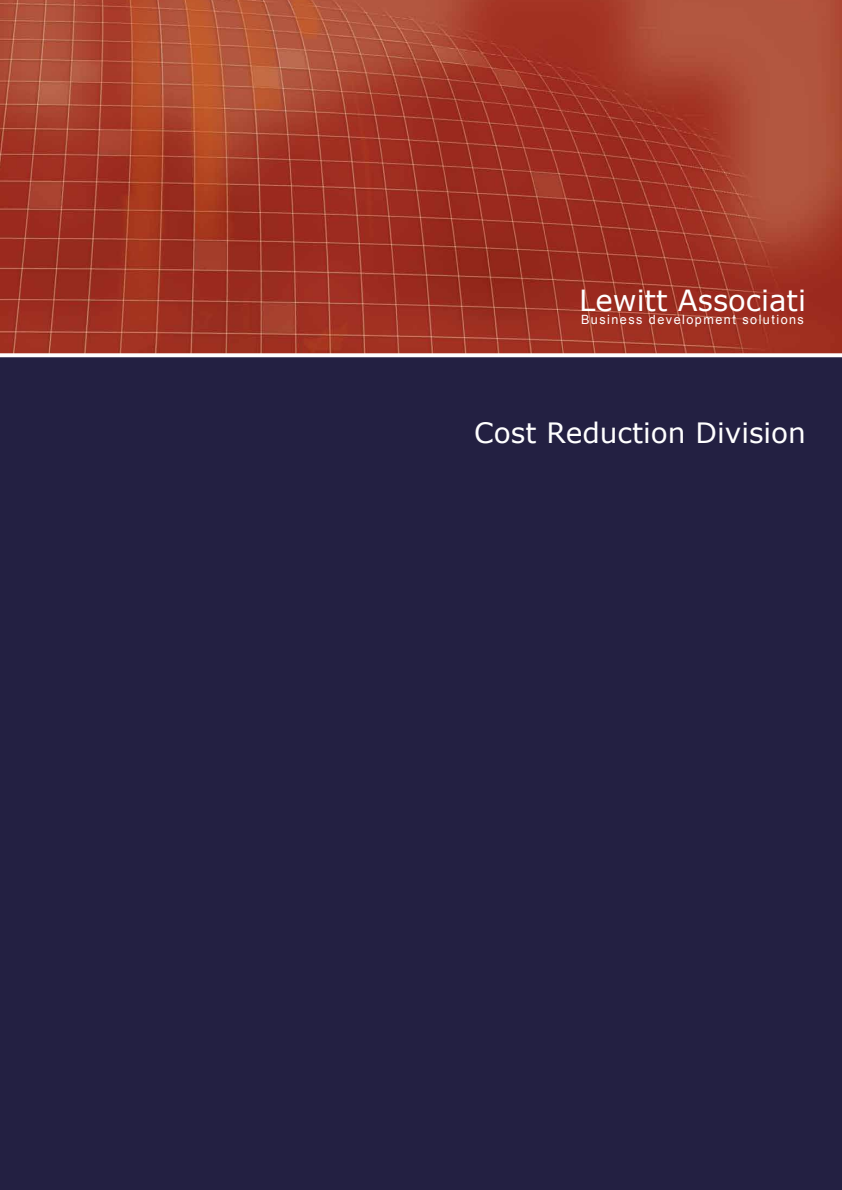
<style>
.page{position:relative;width:842px;height:1190px;background:#fff}
.page>*{position:absolute;margin:0;border:0;box-sizing:border-box;transform-origin:0 0}
.t1{font:29.2px "Verdana";color:#fff}
.t2{font:28px "Verdana";color:#fff}
.t3{font:12.8px "Arial";letter-spacing:.115em;color:#fff}
</style>
<div class="page">
<div style="left:0;top:355px;width:842px;height:835px;background:#232042"></div>
<img style="left:0;top:0;width:842px;height:353px">
<svg style="left:0;top:353px;width:842px;height:4px"></svg>
<h1 class="t1" style="left:579px;top:282px;width:228px">Lewitt Associati</h1>
<p class="t3" style="left:581px;top:311px;width:224px">Business development solutions</p>
<h2 class="t2" style="left:474px;top:415px;width:333px">Cost Reduction Division</h2>
</div>
